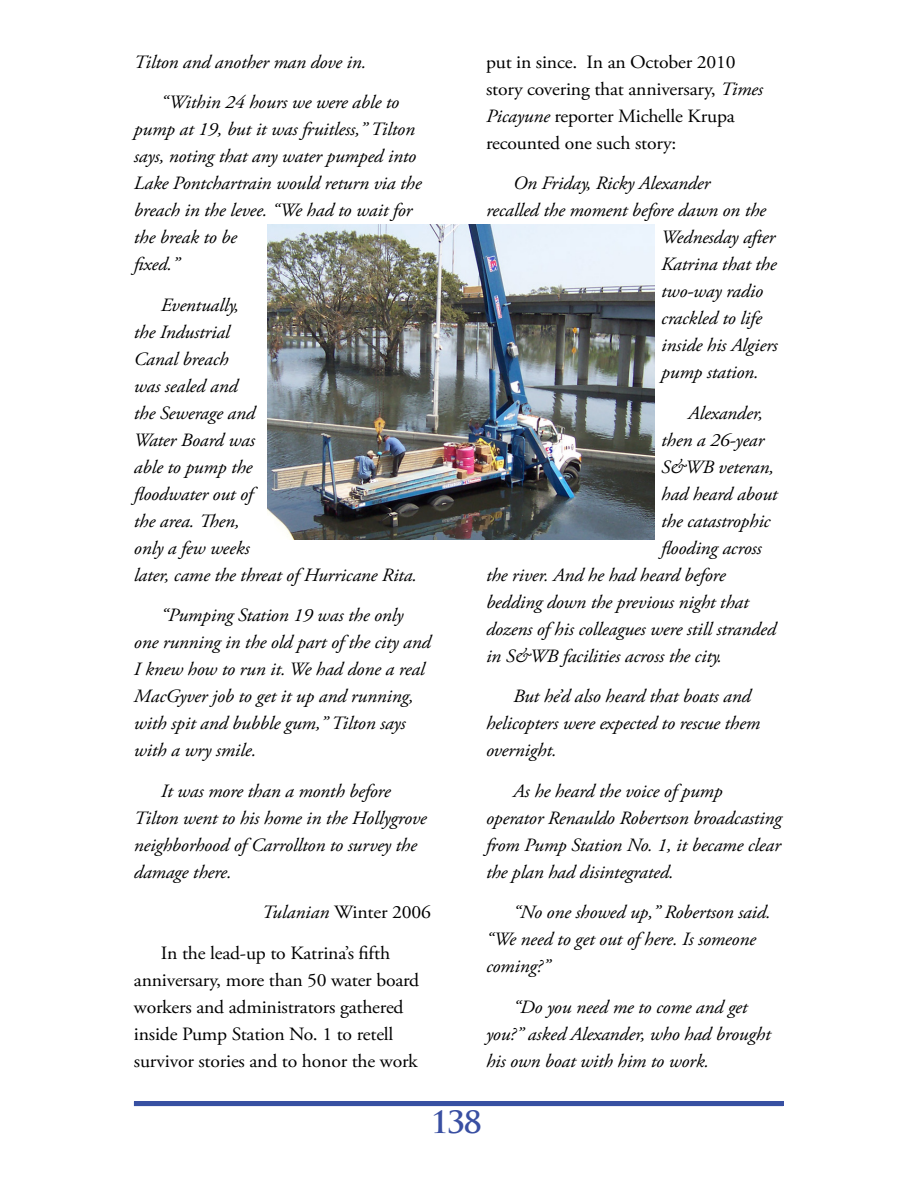
<style>
.page{position:relative;width:918px;height:1188px;background:#fff}
.page>*{position:absolute;margin:0;border:0;box-sizing:border-box;transform-origin:0 0}
.t1{font:700 30px "Trajan Pro";color:#394fa2}
.t2{font:italic 18.75px/27px "Adobe Garamond Pro";letter-spacing:-.01em;color:#000;scale:1.05 1}
.t3{font:18.75px/27px "Adobe Garamond Pro";letter-spacing:-.01em;color:#000;scale:1.05 1}
.s1{font-style:italic}
</style>
<div class="page">
<hr style="left:134px;top:1102px;width:649px;height:4px;background:#3750a2">
<img style="left:268px;top:225px;width:386px;height:315px">
<p class="t2" style="left:134px;top:49px;width:223px">Tilton and another man dove in.</p>
<p class="t2" style="left:134px;top:89px;width:275px;text-indent:27px">“Within 24 hours we were able to pump at 19, but it was fruitless,” Tilton says, noting that any water pumped into<br>Lake Pontchartrain would return via the breach in the levee. “We had to wait for the break to be<br>fixed.”</p>
<p class="t2" style="left:134px;top:292px;width:271px;text-indent:27px">Eventually,<br>the Industrial<br>Canal breach<br>was sealed and<br>the Sewerage and<br>Water Board was<br>able to pump the<br>floodwater out of<br>the area. Then,<br>only a few weeks<br>later, came the threat of Hurricane Rita.</p>
<p class="t2" style="left:134px;top:602px;width:284px;text-indent:27px">“Pumping Station 19 was the only one running in the old part of the city and I knew how to run it. We had done a real MacGyver job to get it up and running, with spit and bubble gum,” Tilton says with a wry smile.</p>
<p class="t2" style="left:134px;top:778px;width:280px;text-indent:27px">It was more than a month before<br>Tilton went to his home in the Hollygrove neighborhood of Carrollton to survey the damage there.</p>
<p class="t3" style="left:262px;top:899px;width:163px"><span class="s1">Tulanian</span> Winter 2006</p>
<p class="t3" style="left:134px;top:940px;width:273px;text-indent:27px">In the lead-up to Katrina’s fifth anniversary, more than 50 water board workers and administrators gathered inside Pump Station No. 1 to retell survivor stories and to honor the work</p>
<p class="t3" style="left:486px;top:49px;width:265px">put in since. In an October 2010 story covering that anniversary, <span class="s1">Times<br>Picayune</span> reporter Michelle Krupa recounted one such story:</p>
<p class="t2" style="left:513px;top:170px;width:189px">On Friday, Ricky Alexander</p>
<p class="t2" style="left:486px;top:197px;width:268px">recalled the moment before dawn on the</p>
<p class="t2" style="left:661px;top:224px;width:110px">Wednesday after</p>
<p class="t2" style="left:661px;top:251px;width:111px">Katrina that the</p>
<p class="t2" style="left:661px;top:278px;width:99px">two-way radio</p>
<p class="t2" style="left:661px;top:305px;width:97px">crackled to life</p>
<p class="t2" style="left:661px;top:332px;width:112px">inside his Algiers</p>
<p class="t2" style="left:661px;top:359px;width:95px">pump station.</p>
<p class="t2" style="left:688px;top:400px;width:73px">Alexander,</p>
<p class="t2" style="left:661px;top:427px;width:100px">then a 26-year</p>
<p class="t2" style="left:661px;top:454px;width:109px">S&amp;WB veteran,</p>
<p class="t2" style="left:661px;top:481px;width:112px">had heard about</p>
<p class="t2" style="left:661px;top:508px;width:105px">the catastrophic</p>
<p class="t2" style="left:661px;top:535px;width:97px">flooding across</p>
<p class="t2" style="left:486px;top:562px;width:230px">the river. And he had heard before</p>
<p class="t2" style="left:486px;top:589px;width:252px">bedding down the previous night that</p>
<p class="t2" style="left:486px;top:616px;width:278px">dozens of his colleagues were still stranded</p>
<p class="t2" style="left:486px;top:643px;width:226px">in S&amp;WB facilities across the city.</p>
<p class="t2" style="left:486px;top:683px;width:263px;text-indent:27px">But he’d also heard that boats and helicopters were expected to rescue them overnight.</p>
<p class="t2" style="left:486px;top:778px;width:283px;text-indent:27px">As he heard the voice of pump operator Renauldo Robertson broadcasting from Pump Station No. 1, it became clear the plan had disintegrated.</p>
<p class="t2" style="left:486px;top:899px;width:273px;text-indent:27px">“No one showed up,” Robertson said. “We need to get out of here. Is someone coming?”</p>
<p class="t2" style="left:486px;top:994px;width:273px;text-indent:27px">“Do you need me to come and get you?” asked Alexander, who had brought his own boat with him to work.</p>
<p class="t1" style="left:431px;top:1103px;width:52px">138</p>
</div>
